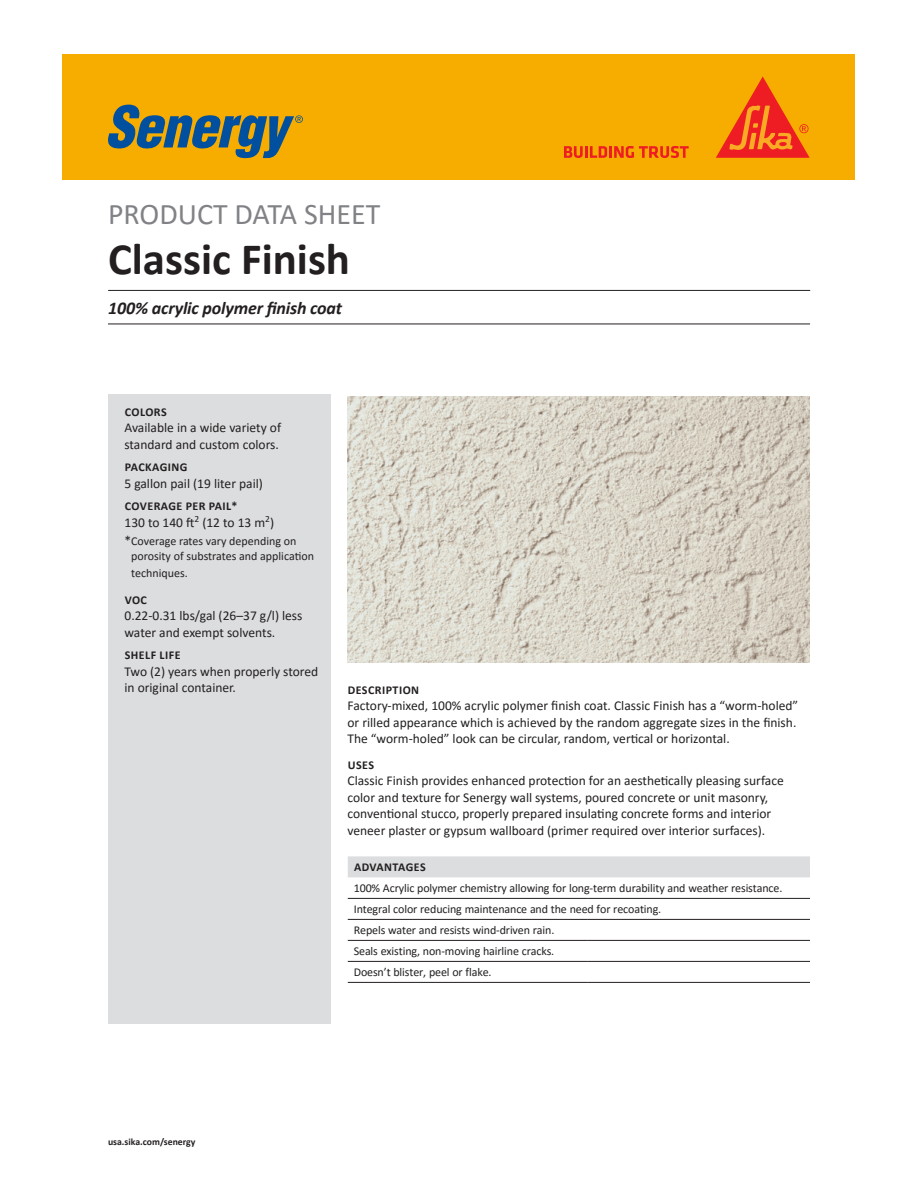
<style>
.page{position:relative;width:918px;height:1188px;background:#fff}
.page>*{position:absolute;margin:0;border:0;box-sizing:border-box;transform-origin:0 0}
.Product_Name{font:700 45px "Calibri";color:#231f20}
.t1{font:30px "Calibri";color:#808285}
.Product_Name_Subhead{font:italic 700 18px "Calibri";letter-spacing:-.01em;color:#231f20}
.Body_Copy__indent{font:13.5px/16.5px "Calibri";color:#231f20}
.Side_Block_Body_Copy{font:13.5px/16.5px "Calibri";color:#231f20}
.Side_Block_Header{font:13.5px "Calibri";color:#231f20}
.Test_Data_Body_Copy{font:12px "Calibri";letter-spacing:-.01em;color:#231f20}
.Side_Block_Body_Copy-2{font:12px/15px "Calibri";color:#231f20}
.Side_Block_Header-2{font:700 12px "Calibri";letter-spacing:.04em;color:#231f20}
.Headers_no_Rule{font:700 12px "Calibri";letter-spacing:.04em;color:#231f20}
.Test_Data_Chart_Titl{font:700 12px "Calibri";letter-spacing:.03em;color:#231f20}
.t2{font:700 9.75px "Calibri";color:#231f20}
.s1{font-size:13.5px}
</style>
<div class="page">
<div style="left:63px;top:54px;width:792px;height:125px;background:#f7ad00"></div>
<svg style="left:108px;top:105px;width:195px;height:53px"></svg>
<svg style="left:564px;top:146px;width:125px;height:12px"></svg>
<svg style="left:716px;top:76px;width:94px;height:82px"></svg>
<div style="left:108px;top:394px;width:223px;height:629px;background:#dcdddf"></div>
<div style="left:348px;top:856px;width:462px;height:21px;background:#dcdddf"></div>
<hr style="left:348px;top:898px;width:239px;height:1px;background:#231f20">
<hr style="left:587px;top:898px;width:223px;height:1px;background:#231f20">
<hr style="left:348px;top:919px;width:239px;height:1px;background:#231f20">
<hr style="left:587px;top:919px;width:223px;height:1px;background:#231f20">
<hr style="left:348px;top:940px;width:239px;height:1px;background:#231f20">
<hr style="left:587px;top:940px;width:223px;height:1px;background:#231f20">
<hr style="left:348px;top:961px;width:239px;height:1px;background:#231f20">
<hr style="left:587px;top:961px;width:223px;height:1px;background:#231f20">
<hr style="left:348px;top:982px;width:239px;height:1px;background:#231f20">
<hr style="left:587px;top:982px;width:223px;height:1px;background:#231f20">
<img style="left:348px;top:396px;width:462px;height:267px">
<hr style="left:108px;top:290px;width:702px;height:1px;background:#231f20">
<hr style="left:108px;top:324px;width:702px;height:1px;background:#231f20">
<h2 class="t1" style="left:108px;top:193px;width:274px">PRODUCT DATA SHEET</h2>
<p class="Product_Name" style="left:108px;top:227px;width:244px">Classic Finish</p>
<p class="Product_Name_Subhead" style="left:108px;top:295px;width:235px">100% acrylic polymer finish coat</p>
<p class="Side_Block_Header-2" style="left:125px;top:403px;width:44px">COLORS</p>
<p class="Side_Block_Body_Copy" style="left:124px;top:419px;width:158px">Available in a wide variety of standard and custom colors.</p>
<p class="Side_Block_Header-2" style="left:125px;top:459px;width:64px">PACKAGING</p>
<p class="Side_Block_Body_Copy" style="left:124px;top:475px;width:140px">5 gallon pail (19 liter pail)</p>
<p class="Side_Block_Header-2" style="left:125px;top:498px;width:114px">COVERAGE PER PAIL*</p>
<p class="Side_Block_Header" style="left:124px;top:513px;width:151px">130 to 140 ft<sup>2</sup> (12 to 13 m<sup>2</sup>)</p>
<p class="Side_Block_Body_Copy-2" style="left:131px;top:534px;width:184px;text-indent:-7px"><span class="s1">*</span>Coverage rates vary depending on porosity of substrates and application</p>
<p class="Side_Block_Body_Copy-2" style="left:131px;top:565px;width:58px">techniques.</p>
<p class="Side_Block_Header-2" style="left:125px;top:591px;width:24px">VOC</p>
<p class="Side_Block_Body_Copy" style="left:124px;top:607px;width:180px">0.22-0.31 lbs/gal (26–37 g/l) less water and exempt solvents.</p>
<p class="Side_Block_Header-2" style="left:125px;top:647px;width:57px">SHELF LIFE</p>
<p class="Side_Block_Body_Copy" style="left:124px;top:663px;width:195px">Two (2) years when properly stored in original container.</p>
<p class="Headers_no_Rule" style="left:348px;top:681px;width:73px">DESCRIPTION</p>
<p class="Body_Copy__indent" style="left:348px;top:697px;width:452px">Factory-mixed, 100% acrylic polymer finish coat. Classic Finish has a “worm-holed” or rilled appearance which is achieved by the random aggregate sizes in the finish.<br>The “worm-holed” look can be circular, random, vertical or horizontal.</p>
<p class="Headers_no_Rule" style="left:348px;top:756px;width:28px">USES</p>
<p class="Body_Copy__indent" style="left:348px;top:772px;width:438px">Classic Finish provides enhanced protection for an aesthetically pleasing surface color and texture for Senergy wall systems, poured concrete or unit masonry, conventional stucco, properly prepared insulating concrete forms and interior veneer plaster or gypsum wallboard (primer required over interior surfaces).</p>
<p class="Test_Data_Chart_Titl" style="left:354px;top:859px;width:73px">ADVANTAGES</p>
<p class="Test_Data_Body_Copy" style="left:354px;top:880px;width:430px">100% Acrylic polymer chemistry allowing for long-term durability and weather resistance.</p>
<p class="Test_Data_Body_Copy" style="left:354px;top:901px;width:309px">Integral color reducing maintenance and the need for recoating.</p>
<p class="Test_Data_Body_Copy" style="left:354px;top:922px;width:202px">Repels water and resists wind-driven rain.</p>
<p class="Test_Data_Body_Copy" style="left:354px;top:943px;width:202px">Seals existing, non-moving hairline cracks.</p>
<p class="Test_Data_Body_Copy" style="left:354px;top:964px;width:139px">Doesn’t blister, peel or flake.</p>
<p class="t2" style="left:108px;top:1134px;width:89px">usa.sika.com/senergy</p>
</div>
